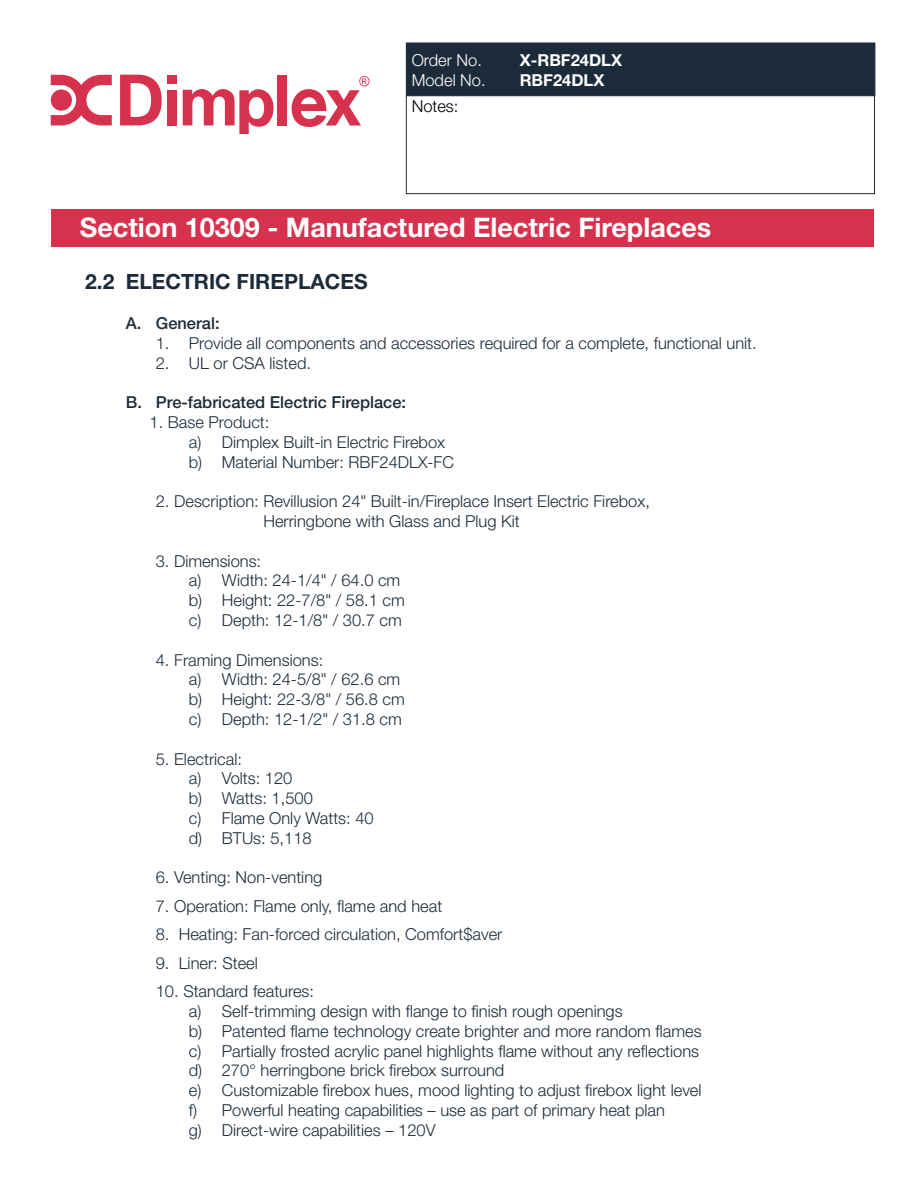
<style>
.page{position:relative;width:918px;height:1188px;background:#fff}
.page>*{position:absolute;margin:0;border:0;box-sizing:border-box;transform-origin:0 0}
.t1{font:700 27px "Helvetica Neue LT Std";color:#fff}
.t2{font:700 21px "Helvetica Neue LT Std";color:#1c2b39}
.t3{font:300 16.5px/19.8px "Helvetica Neue LT Std";color:#1c2b39}
.t4{font:500 16.5px "Helvetica Neue LT Std";color:#1c2b39}
.t5{font:700 16.5px "Helvetica Neue LT Std";color:#fff}
.t6{font:300 16.5px "Helvetica Neue LT Std";color:#fff}
.t7{font:300 16.5px "Helvetica Neue LT Std";color:#000}
.s1{font-stretch:condensed}
</style>
<div class="page">
<div style="left:51px;top:210px;width:823px;height:37px;background:#d6324e"></div>
<svg style="left:51px;top:75px;width:61px;height:50px"></svg>
<svg style="left:120px;top:75px;width:42px;height:50px"></svg>
<div style="left:167px;top:75px;width:10px;height:8px;background:#d6324e"></div>
<div style="left:167px;top:90px;width:10px;height:35px;background:#d6324e"></div>
<div style="left:278px;top:75px;width:9px;height:51px;background:#d6324e"></div>
<svg style="left:183px;top:89px;width:91px;height:45px"></svg>
<svg style="left:292px;top:76px;width:78px;height:51px"></svg>
<div style="left:406px;top:43px;width:469px;height:53px;background:#1c2b39;border:1px solid #1c2b39"></div>
<p class="t6" style="left:412px;top:50px;width:72px">Order No.</p>
<p class="t5" style="left:520px;top:50px;width:104px">X-RBF24DLX</p>
<p class="t6" style="left:412px;top:70px;width:75px">Model No.</p>
<p class="t5" style="left:520px;top:69px;width:86px">RBF24DLX</p>
<p class="t7" style="left:412px;top:96px;width:48px">Notes:</p>
<h1 class="t1" style="left:80px;top:211px;width:633px">Section 10309 - Manufactured Electric Fireplaces</h1>
<p class="t2" style="left:85px;top:269px;width:284px">2.2 ELECTRIC FIREPLACES</p>
<p class="t4" style="left:126px;top:313px;width:95px">A. General:</p>
<p class="t3" style="left:156px;top:333px;width:602px">1. Provide all components and accessories required for a complete, functional unit.</p>
<p class="t3" style="left:156px;top:352px;width:157px">2. UL or CSA listed.</p>
<p class="t4" style="left:126px;top:392px;width:282px">B. Pre-fabricated Electric Fireplace:</p>
<p class="t3" style="left:189px;top:412px;width:267px;text-indent:-39px">1. Base Product:<br>a) Dimplex Built-in Electric Firebox b) Material Number: RBF24DLX-FC</p>
<p class="t3" style="left:263px;top:491px;width:388px;text-indent:-108px">2. Description: Revillusion 24<span class="s1">"</span> Built-in/Fireplace Insert Electric Firebox,<br>Herringbone with Glass and Plug Kit</p>
<p class="t3" style="left:189px;top:550px;width:218px;text-indent:-33px">3. Dimensions:<br>a) Width: 24-1/4<span class="s1">"</span> / 64.0 cm b) Height: 22-7/8<span class="s1">"</span> / 58.1 cm c) Depth: 12-1/8<span class="s1">"</span> / 30.7 cm</p>
<p class="t3" style="left:189px;top:649px;width:218px;text-indent:-33px">4. Framing Dimensions:<br>a) Width: 24-5/8<span class="s1">"</span> / 62.6 cm b) Height: 22-3/8<span class="s1">"</span> / 56.8 cm c) Depth: 12-1/2<span class="s1">"</span> / 31.8 cm</p>
<p class="t3" style="left:189px;top:748px;width:186px;text-indent:-33px">5. Electrical:<br>a) Volts: 120<br>b) Watts: 1,500<br>c) Flame Only Watts: 40 d) BTUs: 5,118</p>
<p class="t3" style="left:156px;top:867px;width:168px">6. Venting: Non-venting</p>
<p class="t3" style="left:156px;top:896px;width:288px">7. Operation: Flame only, flame and heat</p>
<p class="t3" style="left:156px;top:924px;width:348px">8. Heating: Fan-forced circulation, Comfort$aver</p>
<p class="t3" style="left:156px;top:953px;width:104px">9. Liner: Steel</p>
<p class="t3" style="left:189px;top:981px;width:514px;text-indent:-33px">10. Standard features:<br>a) Self-trimming design with flange to finish rough openings<br>b) Patented flame technology create brighter and more random flames c) Partially frosted acrylic panel highlights flame without any reflections d) 270° herringbone brick firebox surround<br>e) Customizable firebox hues, mood lighting to adjust firebox light level f) Powerful heating capabilities – use as part of primary heat plan<br>g) Direct-wire capabilities – 120V</p>
</div>
